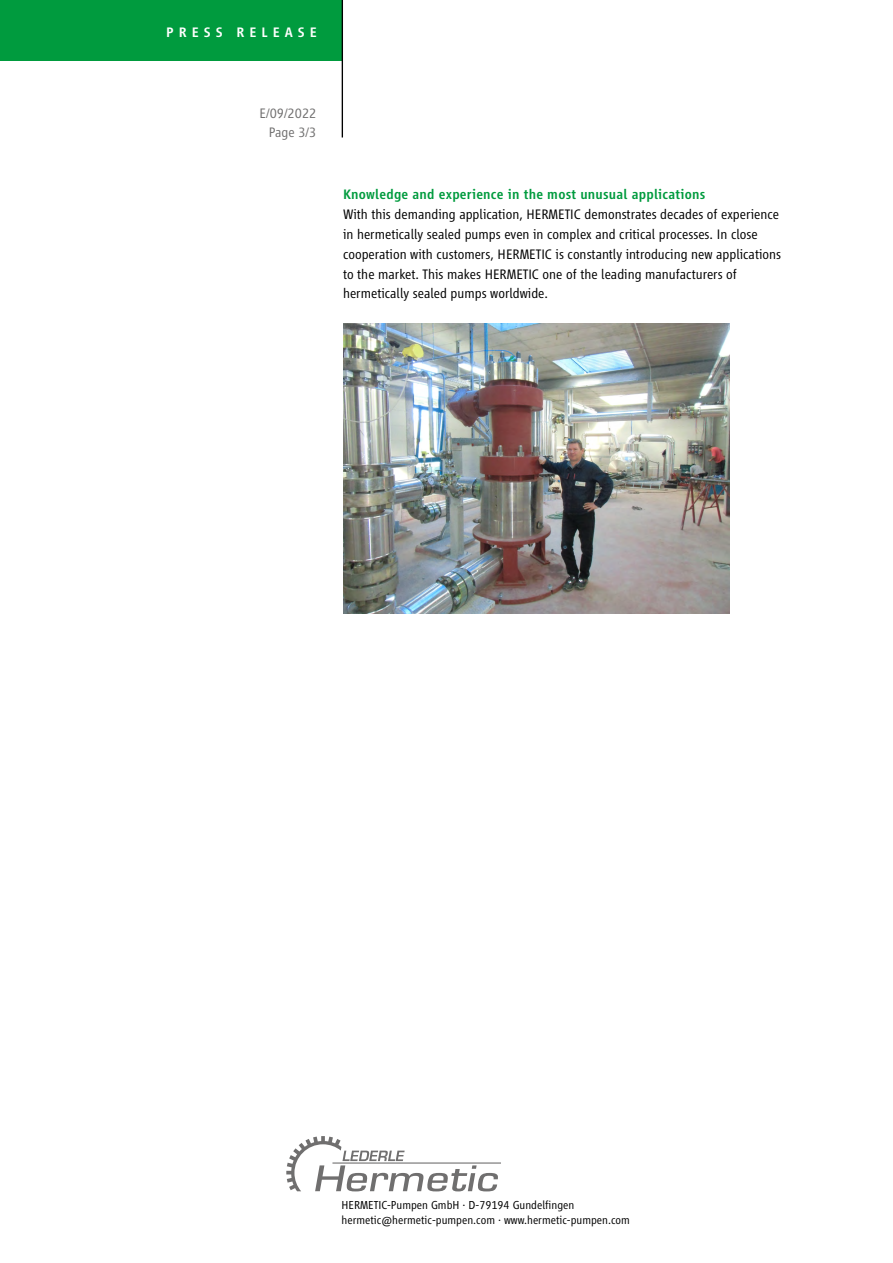
<style>
.page{position:relative;width:893px;height:1263px;background:#fff}
.page>*{position:absolute;margin:0;border:0;box-sizing:border-box;transform-origin:0 0}
.t1{font:300 14.25px/19.8px "Vialog LT";color:#000}
.t2{font:500 14.25px "Vialog LT";letter-spacing:.015em;color:#009b3e}
.t3{font:300 14.25px/19.5px "Vialog LT";color:#706f6f;text-align:right}
.t4{font:500 14.25px "Vialog LT";letter-spacing:.35em;color:#fff}
.t5{font:300 12px/15px "Vialog LT";color:#000}
</style>
<div class="page">
<svg style="left:286px;top:1136px;width:215px;height:55px"></svg>
<div style="left:0;top:0;width:342px;height:60px;background:#009b3e"></div>
<hr style="left:342px;top:0;width:1px;height:137px;background:#000">
<img style="left:343px;top:324px;width:386px;height:289px">
<p class="t4" style="left:166px;top:25px;width:152px">PRESS RELEASE</p>
<p class="t3" style="left:260px;top:103px;width:58px">E/09/2022<br>Page 3/3</p>
<p class="t2" style="left:343px;top:187px;width:364px">Knowledge and experience in the most unusual applications</p>
<p class="t1" style="left:343px;top:204px;width:440px">With this demanding application, HERMETIC demonstrates decades of experience in hermetically sealed pumps even in complex and critical processes. In close cooperation with customers, HERMETIC is constantly introducing new applications to the market. This makes HERMETIC one of the leading manufacturers of hermetically sealed pumps worldwide.</p>
<p class="t5" style="left:342px;top:1198px;width:290px">HERMETIC-Pumpen GmbH · D-79194 Gundelfingen hermetic@hermetic-pumpen.com · www.hermetic-pumpen.com</p>
</div>
